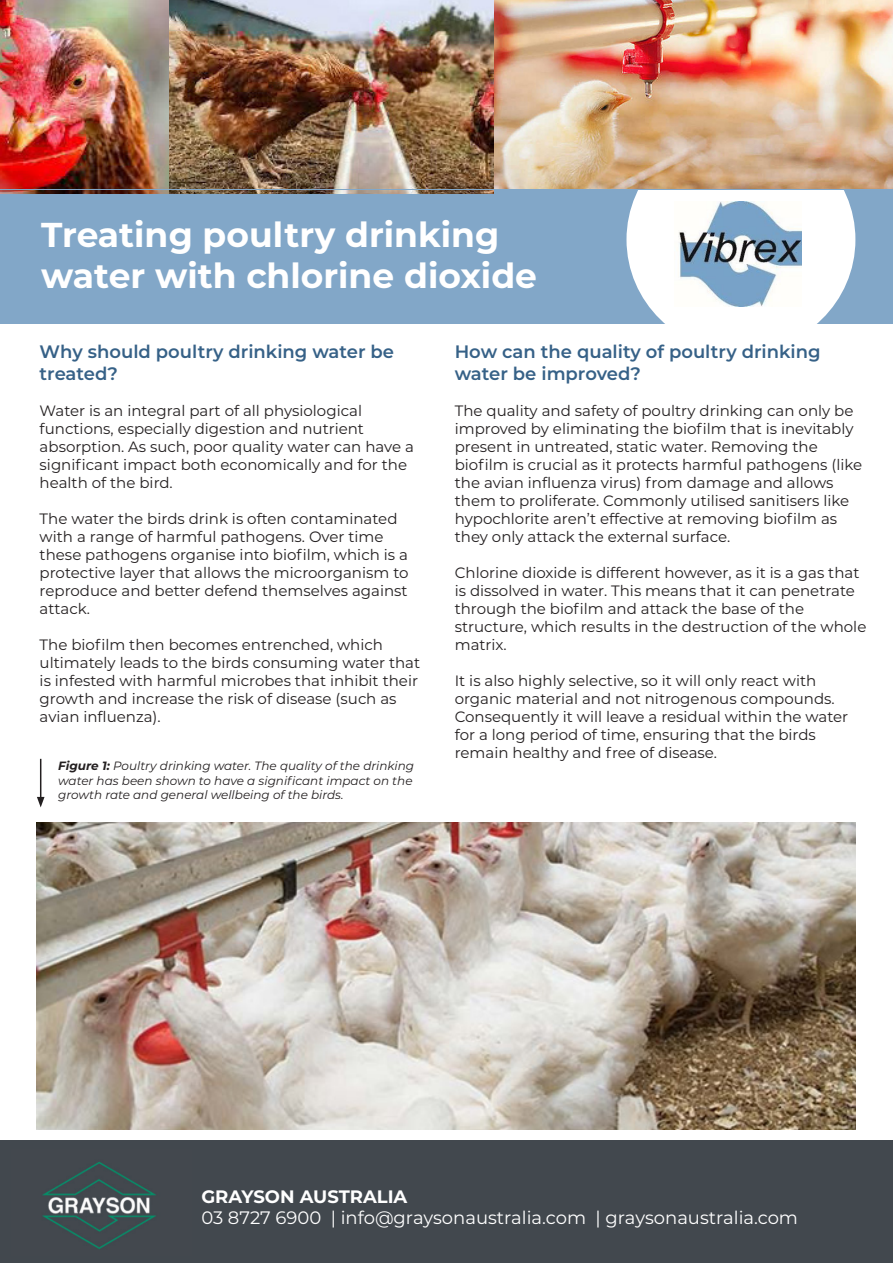
<style>
.page{position:relative;width:893px;height:1263px;background:#fff}
.page>*{position:absolute;margin:0;border:0;box-sizing:border-box;transform-origin:0 0}
.t1{font:700 34.5px/41.4px "Montserrat";color:#fff}
.t2{font:600 18px/21.6px "Montserrat";color:#366187}
.t3{font:18px "Montserrat";color:#fff}
.t4{font:700 18px "Montserrat";color:#fff}
.t5{font:15px/18px "Montserrat";color:#231f20}
.t6{font:italic 12px/14.4px "Montserrat";color:#231f20}
.s1{font-weight:700}
</style>
<div class="page">
<div style="left:0;top:180px;width:893px;height:172px;background:#82a7c8"></div>
<div style="left:626px;top:127px;width:229px;height:225px;background:#fff;border-radius:50%"></div>
<img style="left:677px;top:201px;width:124px;height:105px">
<img style="left:494px;top:0;width:399px;height:189px">
<img style="left:0;top:0;width:169px;height:194px">
<img style="left:169px;top:0;width:325px;height:194px">
<div style="left:0;top:324px;width:893px;height:827px;background:#fff"></div>
<div style="left:0;top:1141px;width:893px;height:122px;background:#42484e"></div>
<img style="left:11px;top:1149px;width:180px;height:107px">
<img style="left:37px;top:822px;width:818px;height:307px">
<hr style="left:40px;top:759px;width:1px;height:40px;background:#231f20">
<svg style="left:37px;top:797px;width:8px;height:10px"></svg>
<p class="t1" style="left:41px;top:212px;width:497px">Treating poultry drinking water with chlorine dioxide</p>
<p class="t2" style="left:40px;top:340px;width:356px">Why should poultry drinking water be treated?</p>
<p class="t5" style="left:40px;top:401px;width:376px">Water is an integral part of all physiological functions, especially digestion and nutrient absorption. As such, poor quality water can have a significant impact both economically and for the health of the bird.</p>
<p class="t5" style="left:40px;top:509px;width:370px">The water the birds drink is often contaminated with a range of harmful pathogens. Over time these pathogens organise into biofilm, which is a protective layer that allows the microorganism to reproduce and better defend themselves against attack.</p>
<p class="t5" style="left:40px;top:635px;width:382px">The biofilm then becomes entrenched, which ultimately leads to the birds consuming water that is infested with harmful microbes that inhibit their growth and increase the risk of disease (such as avian influenza).</p>
<p class="t6" style="left:58px;top:758px;width:357px"><span class="s1">Figure 1:</span> Poultry drinking water. The quality of the drinking water has been shown to have a significant impact on the growth rate and general wellbeing of the birds.</p>
<p class="t2" style="left:455px;top:340px;width:367px">How can the quality of poultry drinking water be improved?</p>
<p class="t5" style="left:455px;top:401px;width:409px">The quality and safety of poultry drinking can only be improved by eliminating the biofilm that is inevitably present in untreated, static water. Removing the biofilm is crucial as it protects harmful pathogens (like the avian influenza virus) from damage and allows them to proliferate. Commonly utilised sanitisers like hypochlorite aren’t effective at removing biofilm as they only attack the external surface.</p>
<p class="t5" style="left:455px;top:563px;width:413px">Chlorine dioxide is different however, as it is a gas that is dissolved in water. This means that it can penetrate through the biofilm and attack the base of the structure, which results in the destruction of the whole matrix.</p>
<p class="t5" style="left:455px;top:671px;width:395px">It is also highly selective, so it will only react with organic material and not nitrogenous compounds.<br>Consequently it will leave a residual within the water for a long period of time, ensuring that the birds remain healthy and free of disease.</p>
<p class="t4" style="left:201px;top:1184px;width:208px">GRAYSON AUSTRALIA</p>
<p class="t3" style="left:201px;top:1205px;width:598px">03 8727 6900 | info@graysonaustralia.com | graysonaustralia.com</p>
</div>
